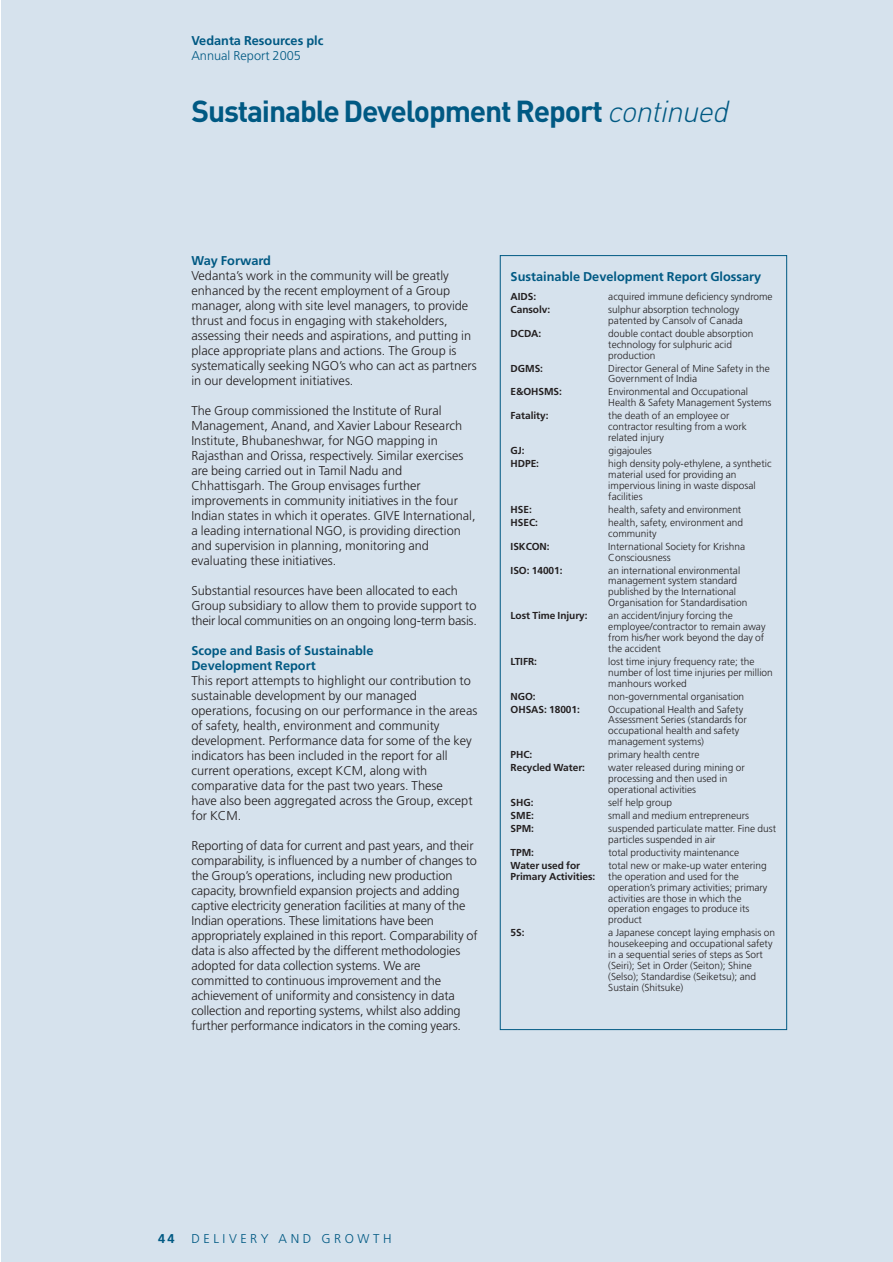
<style>
.page{position:relative;width:893px;height:1262px;background:#fff}
.page>*{position:absolute;margin:0;border:0;box-sizing:border-box;transform-origin:0 0}
.t1{font:700 30px "DIN";letter-spacing:-.04em;color:#005983}
.t2{font:300 12.75px/15px "Frutiger";color:#231f20}
.t3{font:700 12.75px/15px "Frutiger";color:#005983}
.t4{font:300 12.75px "Frutiger";letter-spacing:.265em;color:#005983}
.t5{font:300 12.75px "Frutiger";color:#005983}
.t6{font:300 10.2px/10.9px "Frutiger";color:#231f20}
.t7{font:700 10.2px "Frutiger";letter-spacing:-.005em;color:#231f20}
.s1{font-weight:300;font-style:italic}
</style>
<div class="page">
<div style="left:1px;top:0;width:891px;height:1262px;background:#d6e2ed"></div>
<p class="t3" style="left:191px;top:34px;width:133px">Vedanta Resources plc</p>
<p class="t5" style="left:191px;top:50px;width:111px">Annual Report 2005</p>
<h1 class="t1" style="left:191px;top:100px;width:544px">Sustainable Development Report <span class="s1">continued</span></h1>
<p class="t3" style="left:191px;top:254px;width:81px">Way Forward</p>
<p class="t2" style="left:191px;top:269px;width:287px">Vedanta’s work in the community will be greatly enhanced by the recent employment of a Group manager, along with site level managers, to provide thrust and focus in engaging with stakeholders, assessing their needs and aspirations, and putting in place appropriate plans and actions. The Group is systematically seeking NGO’s who can act as partners in our development initiatives.</p>
<p class="t2" style="left:191px;top:404px;width:286px">The Group commissioned the Institute of Rural Management, Anand, and Xavier Labour Research Institute, Bhubaneshwar, for NGO mapping in Rajasthan and Orissa, respectively. Similar exercises are being carried out in Tamil Nadu and Chhattisgarh. The Group envisages further improvements in community initiatives in the four Indian states in which it operates. GIVE International, a leading international NGO, is providing direction and supervision in planning, monitoring and evaluating these initiatives.</p>
<p class="t2" style="left:191px;top:584px;width:287px">Substantial resources have been allocated to each<br>Group subsidiary to allow them to provide support to their local communities on an ongoing long-term basis.</p>
<p class="t3" style="left:191px;top:644px;width:184px">Scope and Basis of Sustainable<br>Development Report</p>
<p class="t2" style="left:191px;top:674px;width:287px">This report attempts to highlight our contribution to sustainable development by our managed operations, focusing on our performance in the areas of safety, health, environment and community development. Performance data for some of the key indicators has been included in the report for all current operations, except KCM, along with comparative data for the past two years. These<br>have also been aggregated across the Group, except for KCM.</p>
<p class="t2" style="left:191px;top:839px;width:288px">Reporting of data for current and past years, and their comparability, is influenced by a number of changes to the Group’s operations, including new production capacity, brownfield expansion projects and adding captive electricity generation facilities at many of the Indian operations. These limitations have been appropriately explained in this report. Comparability of data is also affected by the different methodologies adopted for data collection systems. We are committed to continuous improvement and the achievement of uniformity and consistency in data collection and reporting systems, whilst also adding further performance indicators in the coming years.</p>
<p class="t3" style="left:510px;top:270px;width:252px">Sustainable Development Report Glossary</p>
<p class="t7" style="left:510px;top:292px;width:27px">AIDS:</p>
<p class="t6" style="left:608px;top:292px;width:166px">acquired immune deficiency syndrome</p>
<p class="t7" style="left:510px;top:305px;width:41px">Cansolv:</p>
<p class="t6" style="left:608px;top:305px;width:136px">sulphur absorption technology patented by Cansolv of Canada</p>
<p class="t7" style="left:510px;top:329px;width:32px">DCDA:</p>
<p class="t6" style="left:608px;top:328px;width:147px">double contact double absorption technology for sulphuric acid production</p>
<p class="t7" style="left:510px;top:364px;width:34px">DGMS:</p>
<p class="t6" style="left:608px;top:363px;width:163px">Director General of Mine Safety in the<br>Government of India</p>
<p class="t7" style="left:510px;top:388px;width:53px">E&amp;OHSMS:</p>
<p class="t6" style="left:608px;top:387px;width:165px">Environmental and Occupational<br>Health &amp; Safety Management Systems</p>
<p class="t7" style="left:510px;top:412px;width:39px">Fatality:</p>
<p class="t6" style="left:608px;top:411px;width:140px">the death of an employee or contractor resulting from a work related injury</p>
<p class="t7" style="left:510px;top:446px;width:15px">GJ:</p>
<p class="t6" style="left:608px;top:446px;width:45px">gigajoules</p>
<p class="t7" style="left:510px;top:459px;width:30px">HDPE:</p>
<p class="t6" style="left:608px;top:459px;width:165px">high density poly-ethylene, a synthetic material used for providing an impervious lining in waste disposal facilities</p>
<p class="t7" style="left:510px;top:505px;width:23px">HSE:</p>
<p class="t6" style="left:608px;top:504px;width:134px">health, safety and environment</p>
<p class="t7" style="left:510px;top:518px;width:29px">HSEC:</p>
<p class="t6" style="left:608px;top:517px;width:136px">health, safety, environment and community</p>
<p class="t7" style="left:510px;top:542px;width:41px">ISKCON:</p>
<p class="t6" style="left:608px;top:541px;width:138px">International Society for Krishna<br>Consciousness</p>
<p class="t7" style="left:510px;top:566px;width:53px">ISO: 14001:</p>
<p class="t6" style="left:608px;top:565px;width:141px">an international environmental management system standard published by the International<br>Organisation for Standardisation</p>
<p class="t7" style="left:510px;top:611px;width:79px">Lost Time Injury:</p>
<p class="t6" style="left:608px;top:611px;width:159px">an accident/injury forcing the employee/contractor to remain away from his/her work beyond the day of the accident</p>
<p class="t7" style="left:510px;top:657px;width:28px">LTIFR:</p>
<p class="t6" style="left:608px;top:656px;width:166px">lost time injury frequency rate; the number of lost time injuries per million manhours worked</p>
<p class="t7" style="left:510px;top:692px;width:27px">NGO:</p>
<p class="t6" style="left:608px;top:691px;width:137px">non-governmental organisation</p>
<p class="t7" style="left:510px;top:705px;width:71px">OHSAS: 18001:</p>
<p class="t6" style="left:608px;top:704px;width:140px">Occupational Health and Safety<br>Assessment Series (standards for occupational health and safety management systems)</p>
<p class="t7" style="left:510px;top:750px;width:23px">PHC:</p>
<p class="t6" style="left:608px;top:750px;width:93px">primary health centre</p>
<p class="t7" style="left:510px;top:763px;width:76px">Recycled Water:</p>
<p class="t6" style="left:608px;top:763px;width:138px">water released during mining or processing and then used in operational activities</p>
<p class="t7" style="left:510px;top:798px;width:24px">SHG:</p>
<p class="t6" style="left:608px;top:797px;width:65px">self help group</p>
<p class="t7" style="left:510px;top:811px;width:25px">SME:</p>
<p class="t6" style="left:608px;top:810px;width:142px">small and medium entrepreneurs</p>
<p class="t7" style="left:510px;top:824px;width:25px">SPM:</p>
<p class="t6" style="left:608px;top:823px;width:169px">suspended particulate matter. Fine dust particles suspended in air</p>
<p class="t7" style="left:510px;top:848px;width:25px">TPM:</p>
<p class="t6" style="left:608px;top:847px;width:132px">total productivity maintenance</p>
<p class="t7" style="left:510px;top:861px;width:71px">Water used for</p>
<p class="t6" style="left:608px;top:860px;width:160px">total new or make-up water entering</p>
<p class="t7" style="left:510px;top:872px;width:86px">Primary Activities:</p>
<p class="t6" style="left:608px;top:871px;width:160px">the operation and used for the operation’s primary activities; primary activities are those in which the operation engages to produce its product</p>
<p class="t7" style="left:510px;top:928px;width:15px">5S:</p>
<p class="t6" style="left:608px;top:928px;width:168px">a Japanese concept laying emphasis on housekeeping and occupational safety in a sequential series of steps as Sort (Seiri); Set in Order (Seiton); Shine (Selso); Standardise (Seiketsu); and Sustain (Shitsuke)</p>
<p class="t3" style="left:158px;top:1232px;width:18px">44</p>
<p class="t4" style="left:191px;top:1233px;width:201px">DELIVERY AND GROWTH</p>
</div>
